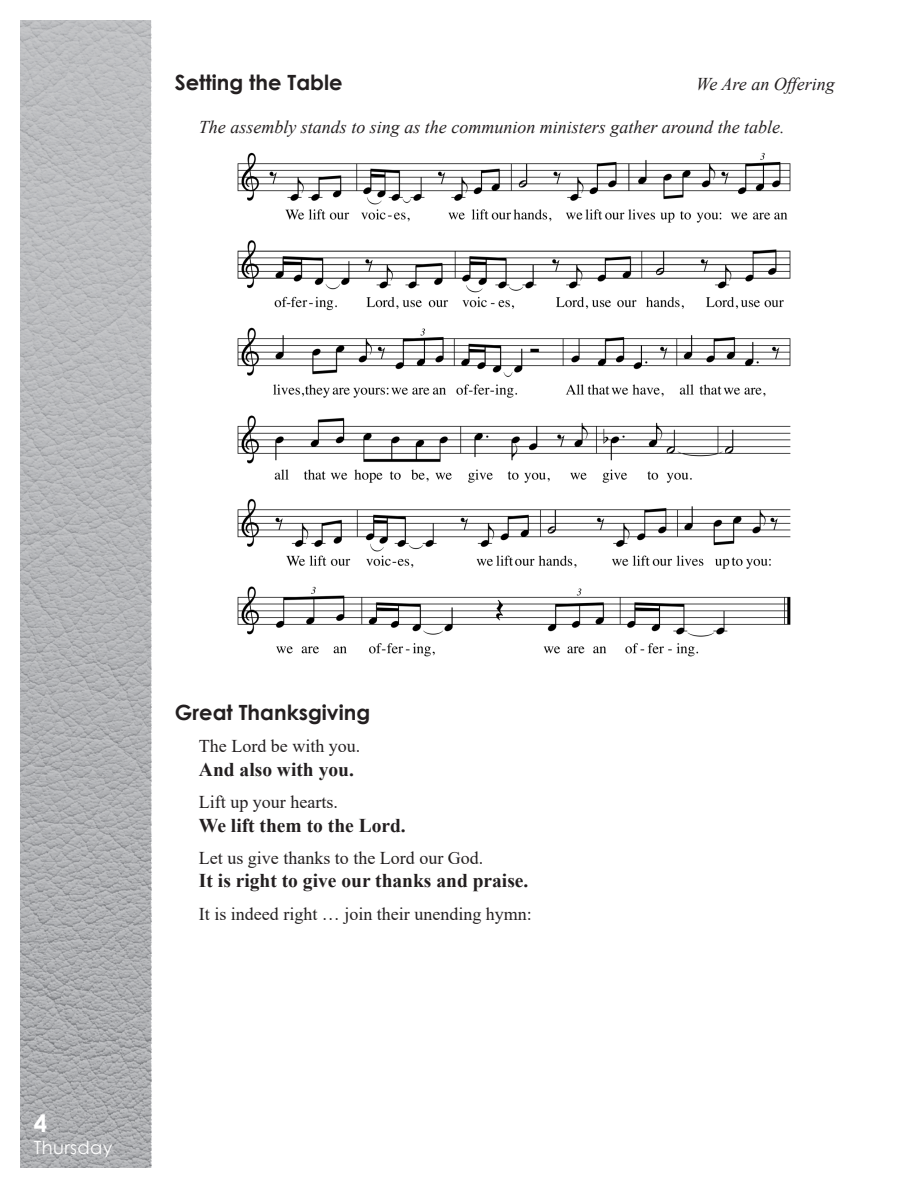
<style>
.page{position:relative;width:918px;height:1188px;background:#fff}
.page>*{position:absolute;margin:0;border:0;box-sizing:border-box;transform-origin:0 0}
.t1{font:700 24px "Century Gothic";color:#fff}
.t2{font:700 21px "Century Gothic";color:#231f20}
.t3{font:700 19.5px "Times New Roman";color:#231f20}
.t4{font:18px "Times New Roman";color:#231f20}
.t5{font:italic 18px "Times New Roman";color:#231f20}
.t6{font:18px "Century Gothic";letter-spacing:.02em;color:#fff}
</style>
<div class="page">
<img style="left:20px;top:20px;width:131px;height:1148px">
<img style="left:237px;top:152px;width:554px;height:505px">
<p class="t2" style="left:175px;top:66px;width:169px">Setting the Table</p>
<p class="t5" style="left:696px;top:72px;width:140px">We Are an Offering</p>
<p class="t5" style="left:199px;top:115px;width:587px">The assembly stands to sing as the communion ministers gather around the table.</p>
<p class="t2" style="left:175px;top:696px;width:197px">Great Thanksgiving</p>
<p class="t4" style="left:199px;top:734px;width:163px">The Lord be with you.</p>
<p class="t3" style="left:199px;top:755px;width:156px">And also with you.</p>
<p class="t4" style="left:199px;top:789px;width:140px">Lift up your hearts.</p>
<p class="t3" style="left:199px;top:811px;width:208px">We lift them to the Lord.</p>
<p class="t4" style="left:199px;top:845px;width:286px">Let us give thanks to the Lord our God.</p>
<p class="t3" style="left:199px;top:867px;width:331px">It is right to give our thanks and praise.</p>
<p class="t4" style="left:199px;top:901px;width:334px">It is indeed right … join their unending hymn:</p>
<h1 class="t1" style="left:34px;top:1105px;width:15px">4</h1>
<p class="t6" style="left:34px;top:1135px;width:80px">Thursday</p>
</div>
